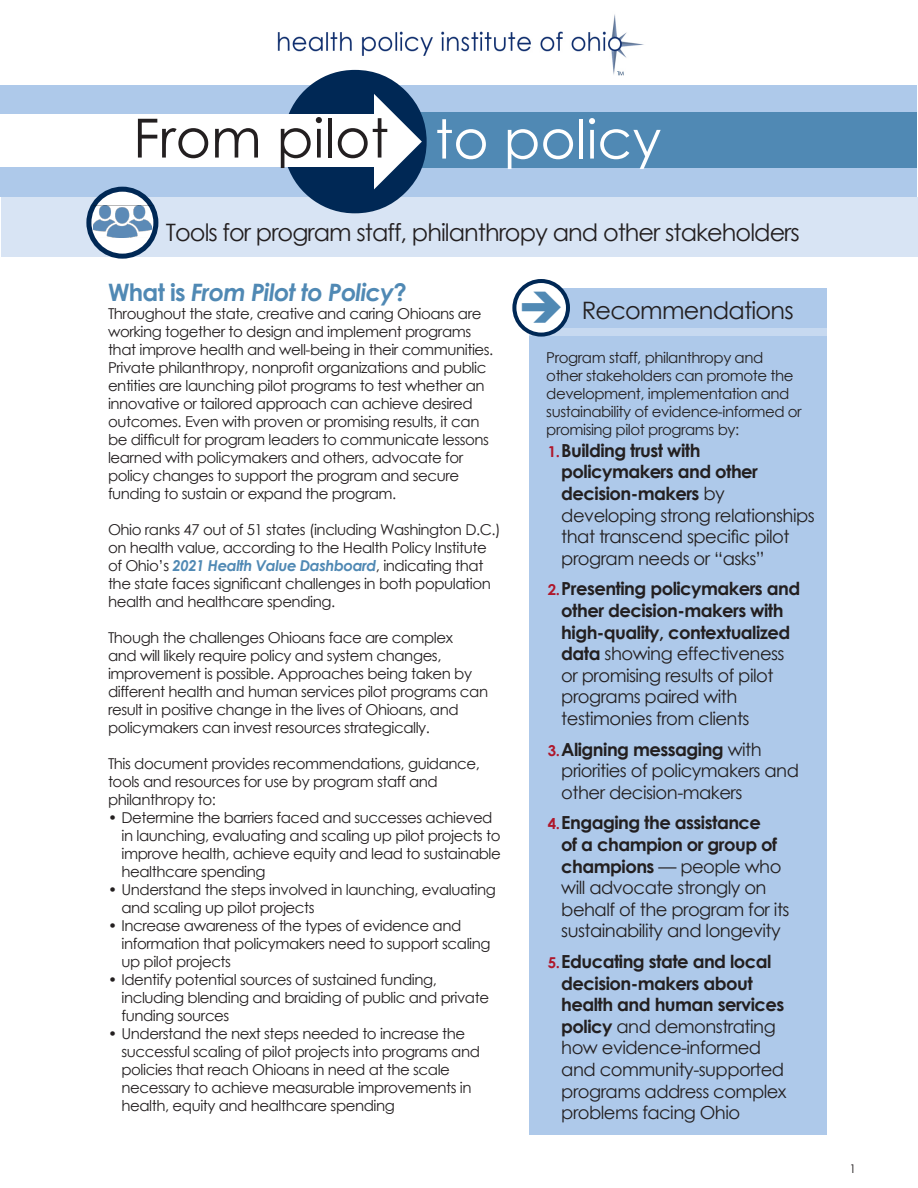
<style>
.page{position:relative;width:918px;height:1188px;background:#fff}
.page>*{position:absolute;margin:0;border:0;box-sizing:border-box;transform-origin:0 0}
.t1{font:54px "Century Gothic";color:#231f20}
.t2{font:54px "Century Gothic";color:#fff}
.t3{font:24px "Century Gothic";letter-spacing:-.04em;color:#231f20}
.t4{font:italic 700 24px "Century Gothic";letter-spacing:-.03em;color:#5089b4}
.t5{font:18px/21.6px "Century Gothic";letter-spacing:-.03em;color:#231f20}
.t6{font:15px/18px "Century Gothic";letter-spacing:-.03em;color:#231f20}
.t7{font:12px "Century Gothic Pro";color:#231f20}
.s1{font-style:normal}
.s2{font-weight:700;font-style:italic;color:#5089b4}
.s3{font-weight:700;font-size:15px;color:#ae172b}
.s4{font-weight:700}
</style>
<div class="page">
<div style="left:1px;top:197px;width:917px;height:59px;background:#d8e4f4"></div>
<img style="left:277px;top:14px;width:367px;height:62px">
<div style="left:0;top:85px;width:917px;height:112px;background:#aec9ea"></div>
<div style="left:375px;top:113px;width:542px;height:55px;background:#5089b4"></div>
<div style="left:0;top:114px;width:382px;height:52px;background:#fff"></div>
<svg style="left:89px;top:189px;width:67px;height:67px"></svg>
<div style="left:86px;top:187px;width:72px;height:72px;border:5px solid #002855;border-radius:50%"></div>
<div style="left:529px;top:288px;width:298px;height:847px;background:#aec9ea"></div>
<div style="left:529px;top:328px;width:298px;height:7px;background:#c7d9f0"></div>
<svg style="left:514px;top:281px;width:54px;height:54px"></svg>
<div style="left:512px;top:279px;width:58px;height:58px;border:4px solid #002855;border-radius:50%"></div>
<img style="left:93px;top:205px;width:59px;height:33px">
<svg style="left:287px;top:68px;width:140px;height:145px"></svg>
<svg style="left:522px;top:292px;width:39px;height:31px"></svg>
<p class="t1" style="left:133px;top:100px;width:257px">From pilot</p>
<p class="t2" style="left:435px;top:101px;width:228px">to policy</p>
<p class="t3" style="left:166px;top:215px;width:635px">Tools for program staff, philanthropy and other stakeholders</p>
<p class="t4" style="left:108px;top:274px;width:300px"><span class="s1">What is</span> From Pilot to Policy<span class="s1">?</span></p>
<p class="t6" style="left:108px;top:304px;width:387px">Throughout the state, creative and caring Ohioans are working together to design and implement programs that improve health and well-being in their communities.<br>Private philanthropy, nonprofit organizations and public entities are launching pilot programs to test whether an innovative or tailored approach can achieve desired outcomes. Even with proven or promising results, it can be difficult for program leaders to communicate lessons learned with policymakers and others, advocate for policy changes to support the program and secure funding to sustain or expand the program.</p>
<p class="t6" style="left:108px;top:520px;width:394px">Ohio ranks 47 out of 51 states (including Washington D.C.) on health value, according to the Health Policy Institute of Ohio’s <span class="s2">2021 Health Value Dashboard</span>, indicating that the state faces significant challenges in both population health and healthcare spending.</p>
<p class="t6" style="left:108px;top:628px;width:382px">Though the challenges Ohioans face are complex<br>and will likely require policy and system changes, improvement is possible. Approaches being taken by different health and human services pilot programs can result in positive change in the lives of Ohioans, and policymakers can invest resources strategically.</p>
<p class="t6" style="left:108px;top:754px;width:373px">This document provides recommendations, guidance, tools and resources for use by program staff and philanthropy to:</p>
<p class="t6" style="left:122px;top:808px;width:381px;text-indent:-14px">• Determine the barriers faced and successes achieved in launching, evaluating and scaling up pilot projects to improve health, achieve equity and lead to sustainable healthcare spending</p>
<p class="t6" style="left:122px;top:880px;width:376px;text-indent:-14px">• Understand the steps involved in launching, evaluating and scaling up pilot projects</p>
<p class="t6" style="left:122px;top:916px;width:371px;text-indent:-14px">• Increase awareness of the types of evidence and information that policymakers need to support scaling up pilot projects</p>
<p class="t6" style="left:122px;top:970px;width:369px;text-indent:-14px">• Identify potential sources of sustained funding, including blending and braiding of public and private funding sources</p>
<p class="t6" style="left:122px;top:1024px;width:360px;text-indent:-14px">• Understand the next steps needed to increase the successful scaling of pilot projects into programs and policies that reach Ohioans in need at the scale necessary to achieve measurable improvements in health, equity and healthcare spending</p>
<p class="t3" style="left:582px;top:294px;width:214px">Recommendations</p>
<p class="t6" style="left:546px;top:349px;width:257px">Program staff, philanthropy and other stakeholders can promote the development, implementation and sustainability of evidence-informed or promising pilot programs by:</p>
<p class="t5" style="left:561px;top:439px;width:255px;text-indent:-14px"><span class="s3">1.</span><span class="s4">Building trust with policymakers and other decision-makers</span> by developing strong relationships that transcend specific pilot program needs or “asks”</p>
<p class="t5" style="left:561px;top:578px;width:241px;text-indent:-14px"><span class="s3">2.</span><span class="s4">Presenting policymakers and other decision-makers with high-quality, contextualized data</span> showing effectiveness or promising results of pilot programs paired with testimonies from clients</p>
<p class="t5" style="left:561px;top:738px;width:239px;text-indent:-14px"><span class="s3">3.</span><span class="s4">Aligning messaging</span> with priorities of policymakers and other decision-makers</p>
<p class="t5" style="left:561px;top:812px;width:230px;text-indent:-14px"><span class="s3">4.</span><span class="s4">Engaging the assistance<br>of a champion or group of champions</span> — people who will advocate strongly on behalf of the program for its sustainability and longevity</p>
<p class="t5" style="left:561px;top:950px;width:227px;text-indent:-14px"><span class="s3">5.</span><span class="s4">Educating state and local decision-makers about health and human services policy</span> and demonstrating how evidence-informed and community-supported programs address complex problems facing Ohio</p>
<p class="t7" style="left:850px;top:1162px;width:8px">1</p>
</div>
